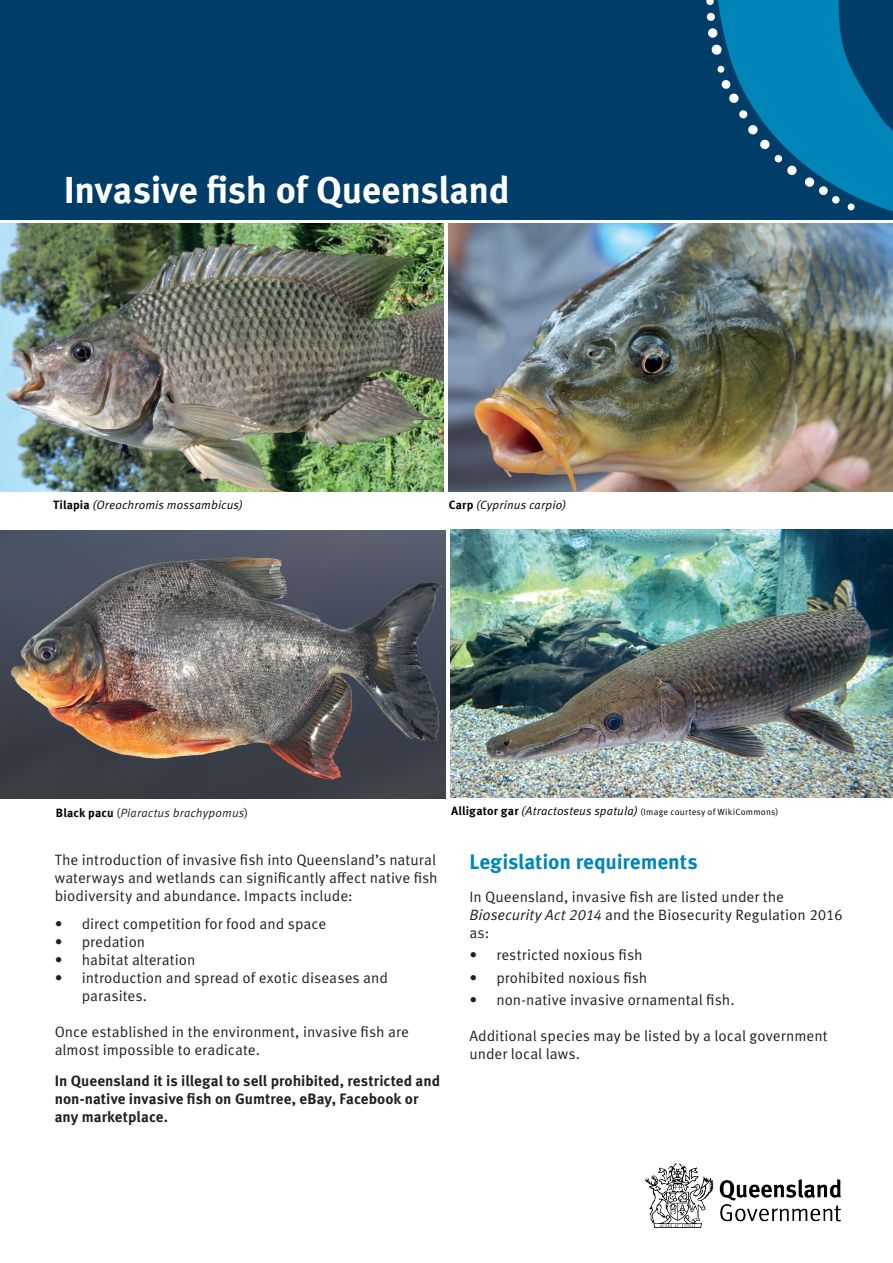
<style>
.page{position:relative;width:893px;height:1263px;background:#fff}
.page>*{position:absolute;margin:0;border:0;box-sizing:border-box;transform-origin:0 0}
.t1{font:700 37.5px "Meta OT";letter-spacing:-.01em;color:#fff}
.Title_01{font:italic 22.5px "Meta OT";letter-spacing:-.01em;color:#fff}
.header01{font:700 21px "Meta OT";letter-spacing:-.005em;color:#0085b9}
.header01-2{font:15px/18px "Meta OT";color:#231f20}
.header01-3{font:700 15px/18px "Meta OT";color:#231f20}
.bodycopy{font:15px/18px "Meta OT";color:#231f20}
.t2{font:italic 12px "Meta OT";letter-spacing:.01em;color:#000}
.t3{font:italic 12px "Meta OT";letter-spacing:.01em;color:#231f20}
.t4{font:9px "Meta OT";letter-spacing:.025em;color:#000}
.s1{font-weight:700;font-style:normal}
.s2{font-weight:700;font-style:normal;color:#000}
.s3{font-style:normal}
.s4{font-weight:700;font-size:12px}
.s5{font-style:italic;font-size:12px}
.s6{font-style:italic}
</style>
<div class="page">
<img style="left:449px;top:224px;width:444px;height:268px">
<img style="left:0;top:224px;width:443px;height:268px">
<img style="left:0;top:530px;width:445px;height:268px">
<img style="left:451px;top:530px;width:442px;height:268px">
<div style="left:0;top:0;width:893px;height:220px;background:#003e69"></div>
<svg style="left:706px;top:0;width:187px;height:212px"></svg>
<img style="left:645px;top:1163px;width:196px;height:64px">
<p class="t1" style="left:64px;top:167px;width:447px">Invasive fish of Queensland</p>
<p class="Title_01" style="left:57px;top:171px;width:146px">Scientific name</p>
<p class="t2" style="left:53px;top:498px;width:191px"><span class="s1">Tilapia</span> (Oreochromis mossambicus)</p>
<p class="t2" style="left:449px;top:498px;width:119px"><span class="s1">Carp</span> (Cyprinus carpio)</p>
<p class="t3" style="left:56px;top:805px;width:194px"><span class="s2">Black pacu</span> <span class="s3">(</span>Piaractus brachypomus<span class="s3">)</span></p>
<p class="t4" style="left:451px;top:806px;width:329px"><span class="s4">Alligator gar</span> <span class="s5">(Atractosteus spatula)</span> (Image courtesy of WikiCommons)</p>
<p class="header01-2" style="left:55px;top:851px;width:385px;text-align:justify">The introduction of invasive fish into Queensland’s natural waterways and wetlands can significantly affect native fish biodiversity and abundance. Impacts include:</p>
<p class="header01-2" style="left:55px;top:915px;width:273px">• direct competition for food and space</p>
<p class="header01-2" style="left:55px;top:933px;width:92px">• predation</p>
<p class="header01-2" style="left:55px;top:951px;width:142px">• habitat alteration</p>
<p class="header01-2" style="left:82px;top:969px;width:308px;text-indent:-27px">• introduction and spread of exotic diseases and parasites.</p>
<p class="header01-2" style="left:55px;top:1023px;width:356px">Once established in the environment, invasive fish are almost impossible to eradicate.</p>
<p class="header01-3" style="left:55px;top:1072px;width:387px">In Queensland it is illegal to sell prohibited, restricted and non-native invasive fish on Gumtree, eBay, Facebook or any marketplace.</p>
<p class="header01" style="left:469px;top:849px;width:230px">Legislation requirements</p>
<p class="header01-2" style="left:469px;top:888px;width:375px">In Queensland, invasive fish are listed under the<br><span class="s6">Biosecurity Act 2014</span> and the Biosecurity Regulation 2016 as:</p>
<p class="header01-2" style="left:469px;top:946px;width:175px">• restricted noxious fish</p>
<p class="header01-2" style="left:469px;top:969px;width:180px">• prohibited noxious fish</p>
<p class="header01-2" style="left:469px;top:991px;width:267px">• non-native invasive ornamental fish.</p>
<p class="bodycopy" style="left:469px;top:1027px;width:360px">Additional species may be listed by a local government under local laws.</p>
</div>
